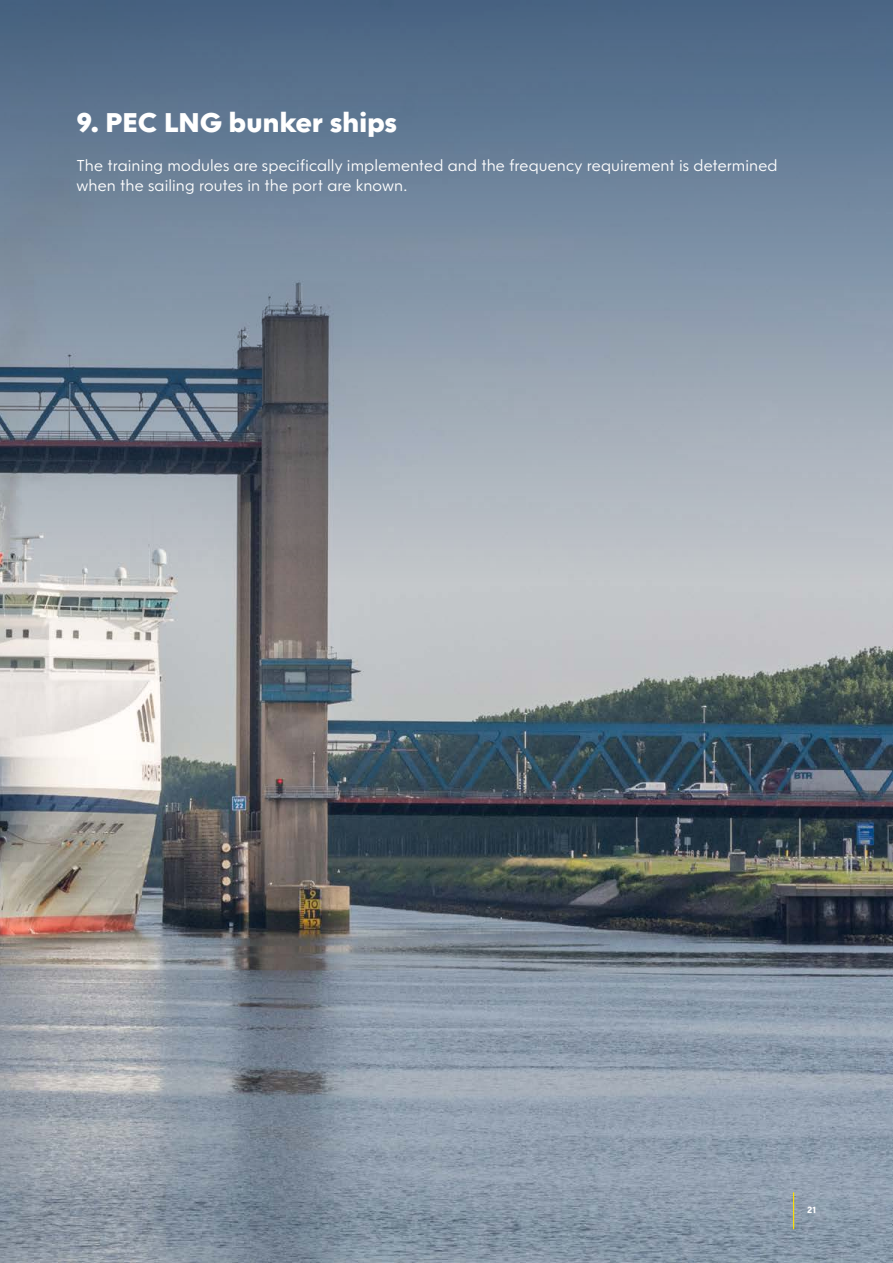
<style>
.page{position:relative;width:893px;height:1263px;background:#fff}
.page>*{position:absolute;margin:0;border:0;box-sizing:border-box;transform-origin:0 0}
.t1{font:800 27px "NLRTM";letter-spacing:.01em;color:#fff}
.t2{font:300 15.75px/19.5px "NLRTM";letter-spacing:.005em;color:#fff}
.t3{font:700 9px "NLRTM";color:#fff}
</style>
<div class="page">
<img style="left:0;top:631px;width:893px;height:632px">
<svg style="left:0;top:0;width:893px;height:631px;background:#8291a1"></svg>
<hr style="left:793px;top:1193px;width:1px;height:36px;background:#ffe100">
<h1 class="t1" style="left:77px;top:106px;width:322px">9. PEC LNG bunker ships</h1>
<p class="t2" style="left:77px;top:156px;width:703px">The training modules are specifically implemented and the frequency requirement is determined when the sailing routes in the port are known.</p>
<p class="t3" style="left:807px;top:1204px;width:11px">21</p>
</div>
